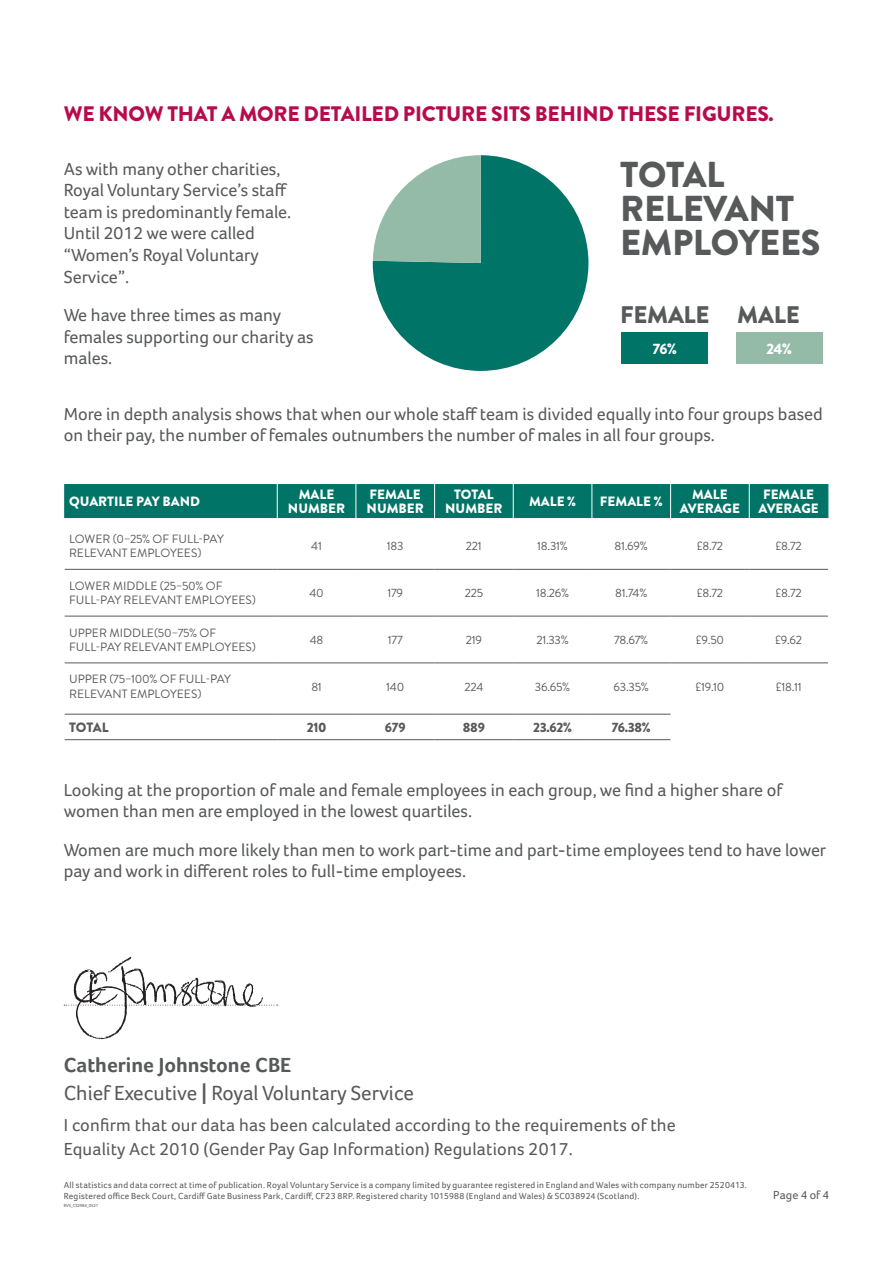
<style>
.page{position:relative;width:893px;height:1263px;background:#fff}
.page>*{position:absolute;margin:0;border:0;box-sizing:border-box;transform-origin:0 0}
.t1{font:900 36px/34.2px "Brandon Grotesque";letter-spacing:-.01em;color:#58595b}
.t2{font:900 24px "Brandon Grotesque";letter-spacing:-.01em;color:#58595b}
.t3{font:21px/28.2px "Foco W";color:#58595b}
.t4{font:900 21px "Brandon Grotesque";letter-spacing:-.01em;color:#b80b4b}
.t5{font:18px/21.6px "Foco W";color:#58595b}
.t6{font:900 15px "Brandon Grotesque";color:#fff}
.t7{font:900 13.5px/13.5px "Brandon Grotesque";color:#fff;text-align:center}
.t8{font:900 13.5px "Brandon Grotesque";letter-spacing:-.02em;color:#58595b}
.t9{font:12px/14.4px "Brandon Grotesque";color:#58595b}
.t10{font:12px "Foco W";letter-spacing:.01em;color:#58595b}
.t11{font:9px/10.8px "Foco W";letter-spacing:.02em;color:#58595b}
.t12{font:4.5px "Foco W";letter-spacing:-.025em;color:#58595b}
.s1{font-weight:700}
</style>
<div class="page">
<div style="left:373px;top:155px;width:215px;height:216px;background:#007467;border-radius:108px"></div>
<svg style="left:373px;top:155px;width:108px;height:108px"></svg>
<div style="left:622px;top:332px;width:86px;height:32px;background:#007467"></div>
<div style="left:736px;top:332px;width:86px;height:32px;background:#93bba8"></div>
<svg style="left:64px;top:957px;width:214px;height:82px"></svg>
<div style="left:65px;top:484px;width:763px;height:34px;background:#007467"></div>
<hr style="left:65px;top:569px;width:212px;height:1px;background:#58595b">
<hr style="left:277px;top:569px;width:79px;height:1px;background:#58595b">
<hr style="left:356px;top:569px;width:79px;height:1px;background:#58595b">
<hr style="left:435px;top:569px;width:78px;height:1px;background:#58595b">
<hr style="left:513px;top:569px;width:79px;height:1px;background:#58595b">
<hr style="left:592px;top:569px;width:79px;height:1px;background:#58595b">
<hr style="left:671px;top:569px;width:78px;height:1px;background:#58595b">
<hr style="left:749px;top:569px;width:79px;height:1px;background:#58595b">
<hr style="left:65px;top:616px;width:212px;height:1px;background:#58595b">
<hr style="left:277px;top:616px;width:79px;height:1px;background:#58595b">
<hr style="left:356px;top:616px;width:79px;height:1px;background:#58595b">
<hr style="left:435px;top:616px;width:78px;height:1px;background:#58595b">
<hr style="left:513px;top:616px;width:79px;height:1px;background:#58595b">
<hr style="left:592px;top:616px;width:79px;height:1px;background:#58595b">
<hr style="left:671px;top:616px;width:78px;height:1px;background:#58595b">
<hr style="left:749px;top:616px;width:79px;height:1px;background:#58595b">
<hr style="left:65px;top:663px;width:212px;height:1px;background:#58595b">
<hr style="left:277px;top:663px;width:79px;height:1px;background:#58595b">
<hr style="left:356px;top:663px;width:79px;height:1px;background:#58595b">
<hr style="left:435px;top:663px;width:78px;height:1px;background:#58595b">
<hr style="left:513px;top:663px;width:79px;height:1px;background:#58595b">
<hr style="left:592px;top:663px;width:79px;height:1px;background:#58595b">
<hr style="left:671px;top:663px;width:78px;height:1px;background:#58595b">
<hr style="left:749px;top:663px;width:79px;height:1px;background:#58595b">
<hr style="left:64px;top:484px;width:1px;height:34px;background:#007467">
<hr style="left:828px;top:484px;width:1px;height:34px;background:#007467">
<hr style="left:277px;top:484px;width:1px;height:34px;background:#fff">
<hr style="left:356px;top:484px;width:1px;height:34px;background:#fff">
<hr style="left:434px;top:484px;width:1px;height:34px;background:#fff">
<hr style="left:513px;top:484px;width:1px;height:34px;background:#fff">
<hr style="left:591px;top:484px;width:1px;height:34px;background:#fff">
<hr style="left:670px;top:484px;width:1px;height:34px;background:#fff">
<hr style="left:749px;top:484px;width:1px;height:34px;background:#fff">
<hr style="left:65px;top:714px;width:212px;height:1px;background:#58595b">
<hr style="left:277px;top:714px;width:79px;height:1px;background:#58595b">
<hr style="left:356px;top:714px;width:79px;height:1px;background:#58595b">
<hr style="left:435px;top:714px;width:78px;height:1px;background:#58595b">
<hr style="left:513px;top:714px;width:79px;height:1px;background:#58595b">
<hr style="left:592px;top:714px;width:79px;height:1px;background:#58595b">
<hr style="left:65px;top:739px;width:212px;height:1px;background:#58595b">
<hr style="left:277px;top:739px;width:79px;height:1px;background:#58595b">
<hr style="left:356px;top:739px;width:79px;height:1px;background:#58595b">
<hr style="left:435px;top:739px;width:78px;height:1px;background:#58595b">
<hr style="left:513px;top:739px;width:79px;height:1px;background:#58595b">
<hr style="left:592px;top:739px;width:79px;height:1px;background:#58595b">
<p class="t4" style="left:64px;top:99px;width:711px">WE KNOW THAT A MORE DETAILED PICTURE SITS BEHIND THESE FIGURES.</p>
<p class="t5" style="left:64px;top:158px;width:229px">As with many other charities,<br>Royal Voluntary Service’s staff team is predominantly female.<br>Until 2012 we were called “Women’s Royal Voluntary<br>Service”.</p>
<p class="t5" style="left:64px;top:304px;width:251px">We have three times as many females supporting our charity as males.</p>
<h1 class="t1" style="left:620px;top:158px;width:202px">TOTAL<br>RELEVANT<br>EMPLOYEES</h1>
<h2 class="t2" style="left:620px;top:297px;width:181px">FEMALE MALE</h2>
<p class="t6" style="left:653px;top:338px;width:26px">76%</p>
<p class="t6" style="left:766px;top:338px;width:27px">24%</p>
<p class="t5" style="left:64px;top:403px;width:761px">More in depth analysis shows that when our whole staff team is divided equally into four groups based on their pay, the number of females outnumbers the number of males in all four groups.</p>
<p class="t7" style="left:69px;top:494px;width:132px">QUARTILE PAY BAND</p>
<p class="t7" style="left:288px;top:488px;width:59px">MALE<br>NUMBER</p>
<p class="t7" style="left:367px;top:488px;width:59px;text-align:left">FEMALE<br>NUMBER</p>
<p class="t7" style="left:445px;top:488px;width:59px">TOTAL<br>NUMBER</p>
<p class="t7" style="left:529px;top:494px;width:49px">MALE %</p>
<p class="t7" style="left:600px;top:494px;width:64px">FEMALE %</p>
<p class="t7" style="left:680px;top:488px;width:62px">MALE<br>AVERAGE</p>
<p class="t7" style="left:758px;top:488px;width:62px">FEMALE<br>AVERAGE</p>
<p class="t9" style="left:69px;top:532px;width:156px">LOWER (0–25% OF FULL-PAY<br>RELEVANT EMPLOYEES)</p>
<p class="t9" style="left:311px;top:539px;width:12px">41</p>
<p class="t9" style="left:387px;top:539px;width:18px">183</p>
<p class="t9" style="left:466px;top:539px;width:17px">221</p>
<p class="t9" style="left:537px;top:539px;width:32px">18.31%</p>
<p class="t9" style="left:615px;top:539px;width:35px">81.69%</p>
<p class="t9" style="left:697px;top:539px;width:28px">£8.72</p>
<p class="t9" style="left:775px;top:539px;width:28px">£8.72</p>
<p class="t9" style="left:69px;top:578px;width:188px">LOWER MIDDLE (25–50% OF<br>FULL-PAY RELEVANT EMPLOYEES)</p>
<p class="t9" style="left:309px;top:586px;width:16px">40</p>
<p class="t9" style="left:387px;top:586px;width:17px">179</p>
<p class="t9" style="left:465px;top:586px;width:20px">225</p>
<p class="t9" style="left:536px;top:586px;width:35px">18.26%</p>
<p class="t9" style="left:615px;top:586px;width:34px">81.74%</p>
<p class="t9" style="left:697px;top:586px;width:28px">£8.72</p>
<p class="t9" style="left:775px;top:586px;width:28px">£8.72</p>
<p class="t9" style="left:69px;top:625px;width:188px">UPPER MIDDLE(50–75% OF<br>FULL-PAY RELEVANT EMPLOYEES)</p>
<p class="t9" style="left:310px;top:632px;width:15px">48</p>
<p class="t9" style="left:388px;top:632px;width:16px">177</p>
<p class="t9" style="left:466px;top:632px;width:18px">219</p>
<p class="t9" style="left:536px;top:632px;width:34px">21.33%</p>
<p class="t9" style="left:614px;top:632px;width:36px">78.67%</p>
<p class="t9" style="left:696px;top:632px;width:30px">£9.50</p>
<p class="t9" style="left:775px;top:632px;width:28px">£9.62</p>
<p class="t9" style="left:69px;top:672px;width:163px">UPPER (75–100% OF FULL-PAY<br>RELEVANT EMPLOYEES)</p>
<p class="t9" style="left:311px;top:679px;width:12px">81</p>
<p class="t9" style="left:386px;top:679px;width:20px">140</p>
<p class="t9" style="left:465px;top:679px;width:20px">224</p>
<p class="t9" style="left:535px;top:679px;width:37px">36.65%</p>
<p class="t9" style="left:614px;top:679px;width:37px">63.35%</p>
<p class="t9" style="left:695px;top:679px;width:31px">£19.10</p>
<p class="t9" style="left:776px;top:679px;width:27px">£18.11</p>
<p class="t8" style="left:69px;top:717px;width:41px">TOTAL</p>
<p class="t8" style="left:307px;top:717px;width:21px">210</p>
<p class="t8" style="left:385px;top:717px;width:22px">679</p>
<p class="t8" style="left:463px;top:717px;width:24px">889</p>
<p class="t8" style="left:533px;top:717px;width:40px">23.62%</p>
<p class="t8" style="left:612px;top:717px;width:41px">76.38%</p>
<p class="t5" style="left:64px;top:778px;width:720px">Looking at the proportion of male and female employees in each group, we find a higher share of women than men are employed in the lowest quartiles.</p>
<p class="t5" style="left:64px;top:839px;width:764px">Women are much more likely than men to work part-time and part-time employees tend to have lower pay and work in different roles to full-time employees.</p>
<p class="t3" style="left:64px;top:1051px;width:352px"><span class="s1">Catherine Johnstone CBE<br></span>Chief Executive <span class="s1">|</span> Royal Voluntary Service</p>
<p class="t5" style="left:64px;top:1113px;width:614px;line-height:24px">I confirm that our data has been calculated according to the requirements of the<br>Equality Act 2010 (Gender Pay Gap Information) Regulations 2017.</p>
<p class="t11" style="left:64px;top:1180px;width:685px">All statistics and data correct at time of publication. Royal Voluntary Service is a company limited by guarantee registered in England and Wales with company number 2520413.<br>Registered office Beck Court, Cardiff Gate Business Park, Cardiff, CF23 8RP. Registered charity 1015988 (England and Wales) &amp; SC038924 (Scotland).</p>
<p class="t12" style="left:64px;top:1202px;width:36px">RVS_CS2984_0521</p>
<p class="t10" style="left:773px;top:1188px;width:58px">Page 4 of 4</p>
</div>
